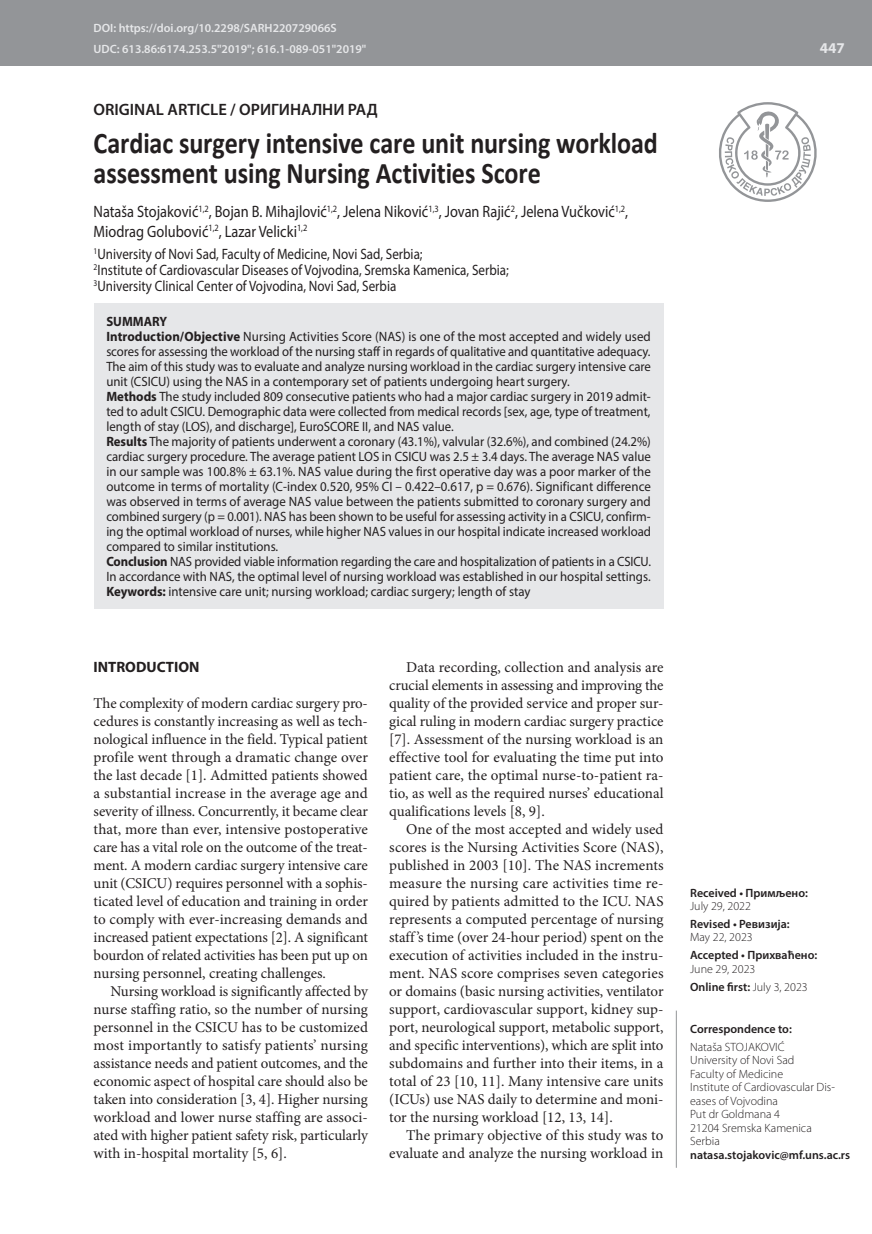
<style>
.page{position:relative;width:872px;height:1234px;background:#fff}
.page>*{position:absolute;margin:0;border:0;box-sizing:border-box;transform-origin:0 0}
.t1{font:700 30px/30px "Calibri";letter-spacing:-.005em;color:#231f20;scale:.87 1}
.t2{font:16.5px/19.5px "Myriad Pro";color:#231f20;scale:.87 1}
.t3{font:600 16.5px "Myriad Pro";color:#231f20}
.t4{font:15px/18px "Minion Pro";color:#231f20;text-align:justify}
.t5{font:15px/15.8px "Myriad Pro";color:#231f20;scale:.87 1}
.t6{font:700 15px "Myriad Pro";color:#231f20}
.t7{font:700 15px "Myriad Pro";color:#e6e7e9}
.t8{font:13.5px/15px "Myriad Pro";color:#231f20;scale:.96 1}
.t9{font:300 12px/13.5px "Myriad Pro";color:#231f20}
.t10{font:600 12px "Myriad Pro";color:#231f20}
.t11{font:600 12px/21.3px "Myriad Pro";color:#e6e7e9}
.s1{font-weight:700}
.s2{font-weight:600}
</style>
<div class="page">
<div style="left:0;top:0;width:872px;height:66px;background:#939598"></div>
<svg style="left:719px;top:102px;width:98px;height:100px"></svg>
<hr style="left:676px;top:1010px;width:1px;height:157px;background:#939598">
<div style="left:94px;top:303px;width:569px;height:305px;background:#e6e7e9"></div>
<p class="t11" style="left:94px;top:17px;width:274px">DOI: https://doi.org/10.2298/SARH220729066S<br>UDC: 613.86:6174.253.5"2019"; 616.1-089-051"2019"</p>
<p class="t3" style="left:94px;top:98px;width:286px">ORIGINAL ARTICLE / ОРИГИНАЛНИ РАД</p>
<h1 class="t1" style="left:94px;top:128px;width:650px">Cardiac surgery intensive care unit nursing workload assessment using Nursing Activities Score</h1>
<p class="t2" style="left:94px;top:202px;width:616px">Nataša Stojaković<sup>1,2</sup>, Bojan B. Mihajlović<sup>1,2</sup>, Jelena Niković<sup>1,3</sup>, Jovan Rajić<sup>2</sup>, Jelena Vučković<sup>1,2</sup>,<br>Miodrag Golubović<sup>1,2</sup>, Lazar Velicki<sup>1,2</sup></p>
<p class="t5" style="left:94px;top:246px;width:479px"><sup>1</sup>University of Novi Sad, Faculty of Medicine, Novi Sad, Serbia;<br><sup>2</sup>Institute of Cardiovascular Diseases of Vojvodina, Sremska Kamenica, Serbia;<br><sup>3</sup>University Clinical Center of Vojvodina, Novi Sad, Serbia</p>
<p class="t8" style="left:106px;top:313px;width:569px"><span class="s1">SUMMARY<br>Introduction/Objective</span> Nursing Activities Score (NAS) is one of the most accepted and widely used scores for assessing the workload of the nursing staff in regards of qualitative and quantitative adequacy.<br>The aim of this study was to evaluate and analyze nursing workload in the cardiac surgery intensive care unit (CSICU) using the NAS in a contemporary set of patients undergoing heart surgery.<br><span class="s1">Methods</span> The study included 809 consecutive patients who had a major cardiac surgery in 2019 admit&shy;ted to adult CSICU. Demographic data were collected from medical records [sex, age, type of treatment, length of stay (LOS), and discharge], EuroSCORE II, and NAS value.<br><span class="s1">Results</span> The majority of patients underwent a coronary (43.1%), valvular (32.6%), and combined (24.2%) cardiac surgery procedure. The average patient LOS in CSICU was 2.5 ± 3.4 days. The average NAS value in our sample was 100.8% ± 63.1%. NAS value during the first operative day was a poor marker of the outcome in terms of mortality (C-index 0.520, 95% CI – 0.422–0.617, p = 0.676). Significant difference was observed in terms of average NAS value between the patients submitted to coronary surgery and combined surgery (p = 0.001). NAS has been shown to be useful for assessing activity in a CSICU, confirm&shy;ing the optimal workload of nurses, while higher NAS values in our hospital indicate increased workload compared to similar institutions.<br><span class="s1">Conclusion</span> NAS provided viable information regarding the care and hospitalization of patients in a CSICU.<br>In accordance with NAS, the optimal level of nursing workload was established in our hospital settings.<br><span class="s1">Keywords:</span> intensive care unit; nursing workload; cardiac surgery; length of stay</p>
<p class="t6" style="left:94px;top:657px;width:107px">INTRODUCTION</p>
<p class="t4" style="left:94px;top:694px;width:276px">The complexity of modern cardiac surgery pro&shy;cedures is constantly increasing as well as tech&shy;nological influence in the field. Typical patient profile went through a dramatic change over the last decade [1]. Admitted patients showed a substantial increase in the average age and severity of illness. Concurrently, it became clear that, more than ever, intensive postoperative care has a vital role on the outcome of the treat&shy;ment. A modern cardiac surgery intensive care unit (CSICU) requires personnel with a sophis&shy;ticated level of education and training in order to comply with ever-increasing demands and increased patient expectations [2]. A significant bourdon of related activities has been put up on nursing personnel, creating challenges.</p>
<p class="t4" style="left:94px;top:982px;width:276px;text-indent:17px">Nursing workload is significantly affected by nurse staffing ratio, so the number of nursing personnel in the CSICU has to be customized most importantly to satisfy patients’ nursing assistance needs and patient outcomes, and the economic aspect of hospital care should also be taken into consideration [3, 4]. Higher nursing workload and lower nurse staffing are associ&shy;ated with higher patient safety risk, particularly with in-hospital mortality [5, 6].</p>
<p class="t4" style="left:389px;top:658px;width:276px;text-indent:17px">Data recording, collection and analysis are crucial elements in assessing and improving the quality of the provided service and proper sur&shy;gical ruling in modern cardiac surgery practice [7]. Assessment of the nursing workload is an effective tool for evaluating the time put into patient care, the optimal nurse-to-patient ra&shy;tio, as well as the required nurses’ educational qualifications levels [8, 9].</p>
<p class="t4" style="left:389px;top:820px;width:276px;text-indent:17px">One of the most accepted and widely used scores is the Nursing Activities Score (NAS), published in 2003 [10]. The NAS increments measure the nursing care activities time re&shy;quired by patients admitted to the ICU. NAS represents a computed percentage of nursing staff ’s time (over 24-hour period) spent on the execution of activities included in the instru&shy;ment. NAS score comprises seven categories or domains (basic nursing activities, ventilator support, cardiovascular support, kidney sup&shy;port, neurological support, metabolic support, and specific interventions), which are split into subdomains and further into their items, in a total of 23 [10, 11]. Many intensive care units (ICUs) use NAS daily to determine and moni&shy;tor the nursing workload [12, 13, 14].</p>
<p class="t4" style="left:389px;top:1126px;width:276px;text-align:right">The primary objective of this study was to evaluate and analyze the nursing workload in</p>
<p class="t7" style="left:820px;top:38px;width:26px">447</p>
<p class="t10" style="left:690px;top:884px;width:119px">Received • Примљено:</p>
<p class="t9" style="left:690px;top:899px;width:62px">July 29, 2022</p>
<p class="t10" style="left:690px;top:916px;width:101px">Revised • Ревизија:</p>
<p class="t9" style="left:690px;top:930px;width:64px">May 22, 2023</p>
<p class="t10" style="left:690px;top:947px;width:129px">Accepted • Прихваћено:</p>
<p class="t9" style="left:690px;top:959px;width:119px;line-height:17.7px">June 29, 2023<br><span class="s2">Online first:</span> July 3, 2023</p>
<p class="t10" style="left:690px;top:1020px;width:103px">Correspondence to:</p>
<p class="t9" style="left:690px;top:1039px;width:146px">Nataša STOJAKOVIĆ<br>University of Novi Sad<br>Faculty of Medicine<br>Institute of Cardiovascular Dis&shy;eases of Vojvodina<br>Put dr Goldmana 4<br>21204 Sremska Kamenica<br>Serbia</p>
<p class="t10" style="left:690px;top:1146px;width:161px">natasa.stojakovic@mf.uns.ac.rs</p>
</div>
